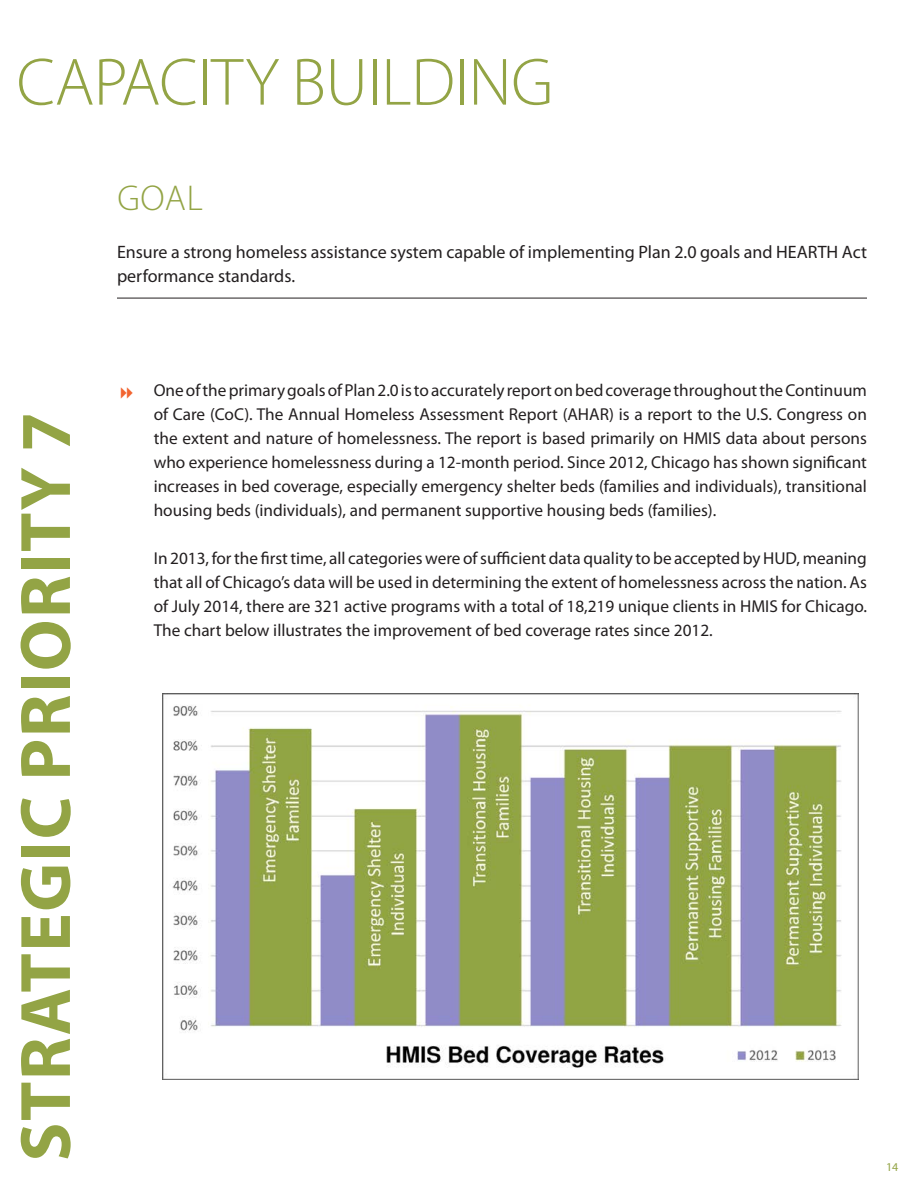
<style>
.page{position:relative;width:918px;height:1188px;background:#fff}
.page>*{position:absolute;margin:0;border:0;box-sizing:border-box;transform-origin:0 0}
.t1{font:700 72px "Myriad Pro";letter-spacing:.02em;color:#93a445}
.t2{font:300 67.5px "Myriad Pro";letter-spacing:-.005em;color:#93a445}
.t3{font:300 36px "Myriad Pro";color:#93a445}
.t4{font:18px/24px "Myriad Pro";color:#231f20}
.t5{font:17.25px/24px "Myriad Pro";color:#231f20;text-align:justify}
.t6{font:12px "Myriad Pro";color:#93a445}
</style>
<div class="page">
<hr style="left:117px;top:298px;width:750px;height:1px;background:#231f20">
<img style="left:162px;top:694px;width:697px;height:386px">
<p class="t2" style="left:17px;top:45px;width:538px">CAPACITY BUILDING</p>
<p class="t3" style="left:117px;top:178px;width:87px">GOAL</p>
<p class="t4" style="left:117px;top:240px;width:752px">Ensure a strong homeless assistance system capable of implementing Plan 2.0 goals and HEARTH Act performance standards.</p>
<p class="t1" style="left:-1px;top:1161px;width:751px;rotate:-90deg">STRATEGIC PRIORITY 7</p>
<p class="t5" style="left:154px;top:378px;width:715px">One of the primary goals of Plan 2.0 is to accurately report on bed coverage throughout the Continuum of Care (CoC). The Annual Homeless Assessment Report (AHAR) is a report to the U.S. Congress on the extent and nature of homelessness. The report is based primarily on HMIS data about persons who experience homelessness during a 12-month period. Since 2012, Chicago has shown significant increases in bed coverage, especially emergency shelter beds (families and individuals), transitional housing beds (individuals), and permanent supportive housing beds (families).</p>
<p class="t5" style="left:154px;top:546px;width:715px">In 2013, for the first time, all categories were of sufficient data quality to be accepted by HUD, meaning that all of Chicago’s data will be used in determining the extent of homelessness across the nation. As of July 2014, there are 321 active programs with a total of 18,219 unique clients in HMIS for Chicago.<br>The chart below illustrates the improvement of bed coverage rates since 2012.</p>
<p class="t6" style="left:886px;top:1160px;width:14px">14</p>
</div>
